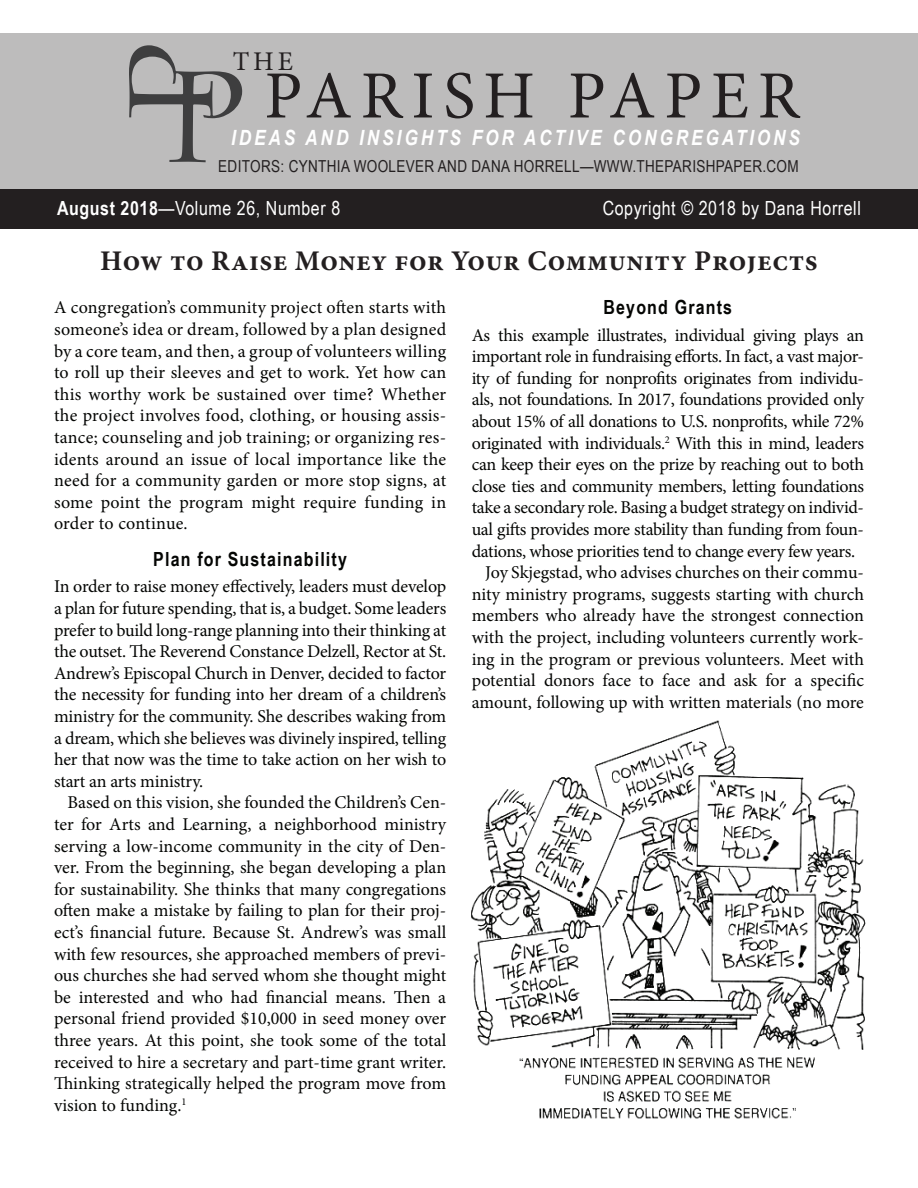
<style>
.page{position:relative;width:918px;height:1188px;background:#fff}
.page>*{position:absolute;margin:0;border:0;box-sizing:border-box;transform-origin:0 0}
.t1{font:67.5px "Minion Pro";letter-spacing:.13em;color:#231f20}
.t2{font:700 28.5px "Minion Pro";letter-spacing:.02em;color:#231f20}
.t3{font:27px "Minion Pro";color:#231f20}
.t4{font:italic 700 21px "Arial Narrow";letter-spacing:.14em;color:#fff}
.t5{font:19.5px "Arial Narrow";letter-spacing:.03em;color:#fff}
.t6{font:700 19.5px "Arial Narrow";letter-spacing:.06em;color:#040503}
.t7{font:18px/21.6px "Minion Pro";letter-spacing:-.015em;color:#040503;text-align:justify}
.t8{font:16.5px "Arial Narrow";letter-spacing:.02em;color:#231f20}
.s1{font-weight:700}
</style>
<div class="page">
<img style="left:471px;top:720px;width:395px;height:399px">
<div style="left:0;top:189px;width:918px;height:40px;background:#231f20"></div>
<div style="left:0;top:33px;width:918px;height:156px;background:#bdbcbc"></div>
<svg style="left:129px;top:45px;width:113px;height:117px"></svg>
<h3 class="t3" style="left:233px;top:44px;width:62px">THE</h3>
<h1 class="t1" style="left:264px;top:51px;width:537px">PARISH PAPER</h1>
<p class="t4" style="left:231px;top:121px;width:571px">IDEAS AND INSIGHTS FOR ACTIVE CONGREGATIONS</p>
<p class="t8" style="left:218px;top:154px;width:582px">EDITORS: CYNTHIA WOOLEVER AND DANA HORRELL—WWW.THEPARISHPAPER.COM</p>
<p class="t5" style="left:57px;top:194px;width:285px"><span class="s1">August 2018</span>—Volume 26, Number 8</p>
<p class="t5" style="left:603px;top:194px;width:260px">Copyright © 2018 by Dana Horrell</p>
<h2 class="t2" style="left:100px;top:241px;width:719px">How to Raise Money for Your Community Projects</h2>
<p class="t7" style="left:54px;top:297px;width:394px">A congregation’s community project often starts with someone’s idea or dream, followed by a plan designed by a core team, and then, a group of volunteers willing to roll up their sleeves and get to work. Yet how can this worthy work be sustained over time? Whether the project involves food, clothing, or housing assis&shy;tance; counseling and job training; or organizing res&shy;idents around an issue of local importance like the need for a community garden or more stop signs, at some point the program might require funding in order to continue.</p>
<p class="t6" style="left:153px;top:545px;width:195px">Plan for Sustainability</p>
<p class="t7" style="left:54px;top:576px;width:394px">In order to raise money effectively, leaders must develop a plan for future spending, that is, a budget. Some leaders prefer to build long-range planning into their thinking at the outset. The Reverend Constance Delzell, Rector at St.<br>Andrew’s Episcopal Church in Denver, decided to factor the necessity for funding into her dream of a children’s ministry for the community. She describes waking from a dream, which she believes was divinely inspired, telling her that now was the time to take action on her wish to start an arts ministry.</p>
<p class="t7" style="left:54px;top:792px;width:394px;text-indent:14px">Based on this vision, she founded the Children’s Cen&shy;ter for Arts and Learning, a neighborhood ministry serving a low-income community in the city of Den&shy;ver. From the beginning, she began developing a plan for sustainability. She thinks that many congregations often make a mistake by failing to plan for their proj&shy;ect’s financial future. Because St. Andrew’s was small with few resources, she approached members of previ&shy;ous churches she had served whom she thought might be interested and who had financial means. Then a personal friend provided $10,000 in seed money over three years. At this point, she took some of the total received to hire a secretary and part-time grant writer.<br>Thinking strategically helped the program move from vision to funding.<sup>1</sup></p>
<p class="t6" style="left:604px;top:293px;width:130px">Beyond Grants</p>
<p class="t7" style="left:472px;top:324px;width:394px">As this example illustrates, individual giving plays an</p>
<p class="t7" style="left:472px;top:346px;width:394px">important role in fundraising efforts. In fact, a vast major-</p>
<p class="t7" style="left:472px;top:367px;width:394px">ity of funding for nonprofits originates from individu-</p>
<p class="t7" style="left:472px;top:389px;width:394px">als, not foundations. In 2017, foundations provided only</p>
<p class="t7" style="left:472px;top:411px;width:394px">about 15% of all donations to U.S. nonprofits, while 72%</p>
<p class="t7" style="left:472px;top:432px;width:394px">originated with individuals.<sup>2</sup> With this in mind, leaders</p>
<p class="t7" style="left:472px;top:454px;width:394px">can keep their eyes on the prize by reaching out to both</p>
<p class="t7" style="left:472px;top:475px;width:394px">close ties and community members, letting foundations</p>
<p class="t7" style="left:472px;top:497px;width:394px">take a secondary role. Basing a budget strategy on individ-</p>
<p class="t7" style="left:472px;top:519px;width:394px">ual gifts provides more stability than funding from foun-</p>
<p class="t7" style="left:472px;top:540px;width:385px">dations, whose priorities tend to change every few years.</p>
<p class="t7" style="left:485px;top:562px;width:380px">Joy Skjegstad, who advises churches on their commu-</p>
<p class="t7" style="left:472px;top:583px;width:394px">nity ministry programs, suggests starting with church</p>
<p class="t7" style="left:472px;top:605px;width:394px">members who already have the strongest connection</p>
<p class="t7" style="left:472px;top:627px;width:394px">with the project, including volunteers currently work-</p>
<p class="t7" style="left:472px;top:648px;width:394px">ing in the program or previous volunteers. Meet with</p>
<p class="t7" style="left:472px;top:670px;width:394px">potential donors face to face and ask for a specific</p>
<p class="t7" style="left:472px;top:691px;width:394px">amount, following up with written materials (no more</p>
</div>
